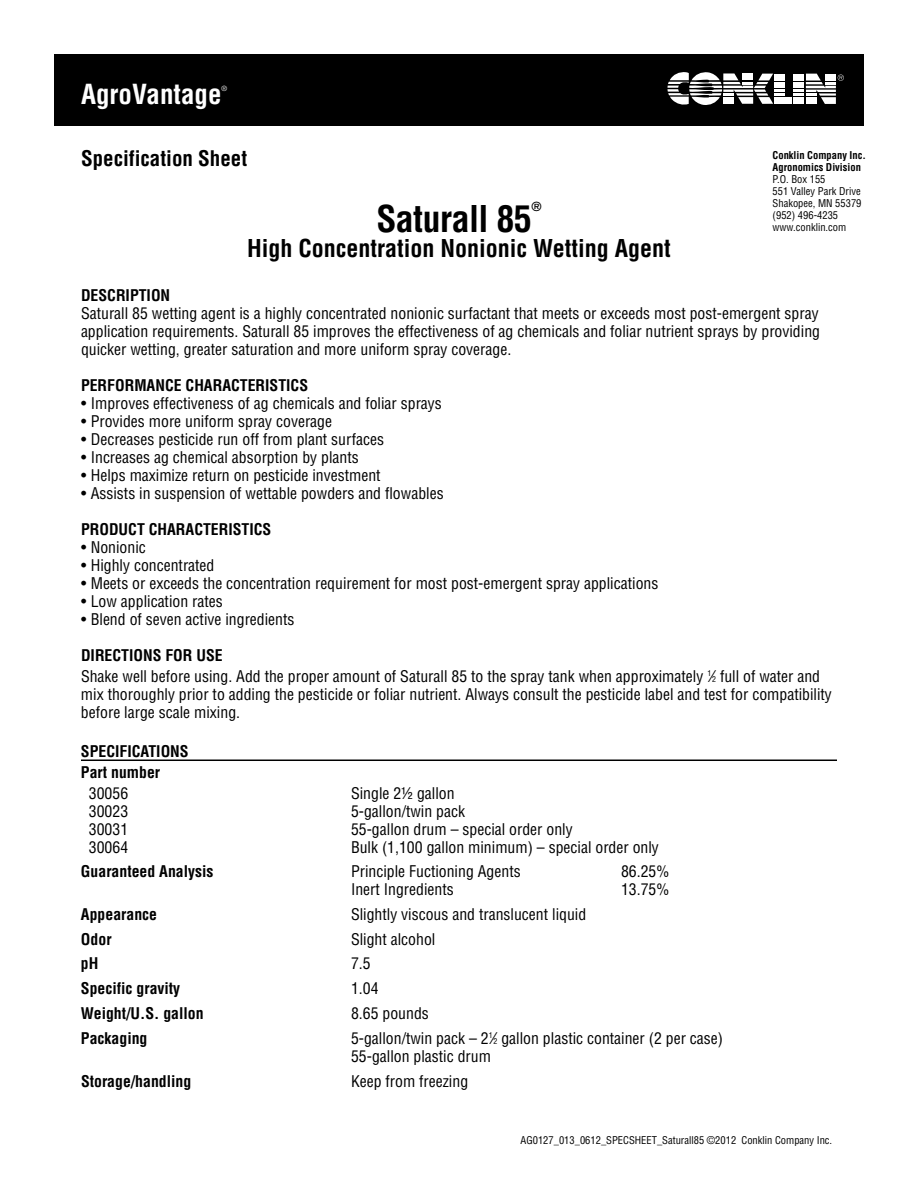
<style>
.page{position:relative;width:918px;height:1188px;background:#fff}
.page>*{position:absolute;margin:0;border:0;box-sizing:border-box;transform-origin:0 0}
.t1{font:700 condensed 36px "Helvetica";letter-spacing:-.015em;color:#000}
.t2{font:700 condensed 27px "Helvetica";color:#fff}
.t3{font:700 condensed 24px "Helvetica";color:#000}
.t4{font:700 condensed 21px "Helvetica";color:#000}
.t5{font:condensed 15.75px/18px "Helvetica";color:#000}
.t6{font:700 condensed 15.75px/21px "Helvetica";color:#000}
.t7{font:700 condensed 12.3px "Helvetica";color:#000}
.t8{font:condensed 10.5px/12px "Helvetica";color:#000}
.t9{font:700 condensed 10.5px/12px "Helvetica";color:#000}
.t10{font:condensed 7.05px "Helvetica";color:#fff}
.s1{font-weight:700}
.s2{font-size:7.8px}
</style>
<div class="page">
<div style="left:54px;top:54px;width:810px;height:72px;background:#000"></div>
<div style="left:774px;top:97px;width:18px;height:7px;background:#fff"></div>
<svg style="left:793px;top:74px;width:51px;height:30px"></svg>
<svg style="left:668px;top:72px;width:117px;height:33px"></svg>
<hr style="left:81px;top:760px;width:756px;height:1px;background:#000">
<h2 class="t2" style="left:81px;top:77px;width:142px">AgroVantage</h2>
<p class="t10" style="left:222px;top:84px;width:7px">®</p>
<h3 class="t4" style="left:81px;top:145px;width:168px">Specification Sheet</h3>
<h1 class="t1" style="left:376px;top:196px;width:157px">Saturall 85</h1>
<p class="t7" style="left:531px;top:199px;width:12px">®</p>
<h3 class="t3" style="left:247px;top:234px;width:425px">High Concentration Nonionic Wetting Agent</h3>
<p class="t9" style="left:773px;top:149px;width:95px">Conklin Company Inc.<br>Agronomics Division</p>
<p class="t8" style="left:773px;top:173px;width:90px">P.O. Box 155<br>551 Valley Park Drive<br>Shakopee, MN 55379 (952) 496-4235 www.conklin.com</p>
<p class="t6" style="left:81px;top:284px;width:89px">Description</p>
<p class="t5" style="left:81px;top:304px;width:741px;text-align:justify">Saturall 85 wetting agent is a highly concentrated nonionic surfactant that meets or exceeds most post-emergent spray application requirements. Saturall 85 improves the effectiveness of ag chemicals and foliar nutrient sprays by providing quicker wetting, greater saturation and more uniform spray coverage.</p>
<p class="t6" style="left:81px;top:374px;width:167px">PER FOR MANCE CHARACTERI</p>
<p class="t6" style="left:270px;top:374px;width:40px">STI CS</p>
<p class="t5" style="left:81px;top:394px;width:362px">• Improves effectiveness of ag chemicals and foliar sprays</p>
<p class="t5" style="left:81px;top:412px;width:253px">• Provides more uniform spray coverage</p>
<p class="t5" style="left:81px;top:430px;width:305px">• Decreases pesticide run off from plant surfaces</p>
<p class="t5" style="left:81px;top:448px;width:279px">• Increases ag chemical absorption by plants</p>
<p class="t5" style="left:81px;top:466px;width:301px">• Helps maximize return on pesticide investment</p>
<p class="t5" style="left:81px;top:484px;width:364px">• Assists in suspension of wettable powders and flowables</p>
<p class="t6" style="left:81px;top:518px;width:131px">PRO DUCT CHARACTERI</p>
<p class="t6" style="left:233px;top:518px;width:40px">STI CS</p>
<p class="t5" style="left:81px;top:538px;width:66px">• Nonionic</p>
<p class="t5" style="left:81px;top:556px;width:135px">• Highly concentrated</p>
<p class="t5" style="left:81px;top:574px;width:579px">• Meets or exceeds the concentration requirement for most post-emergent spray applications</p>
<p class="t5" style="left:81px;top:592px;width:143px">• Low application rates</p>
<p class="t5" style="left:81px;top:610px;width:215px">• Blend of seven active ingredients</p>
<p class="t5" style="left:81px;top:644px;width:741px;line-height:21px"><span class="s1">Directions For Use<br></span>Shake well before using. Add the proper amount of Saturall 85 to the spray tank when approximately <sup>1</sup>⁄<span class="s2">2</span> full of water and</p>
<p class="t5" style="left:81px;top:685px;width:752px">mix thoroughly prior to adding the pesticide or foliar nutrient. Always consult the pesticide label and test for compatibility before large scale mixing.</p>
<p class="t6" style="left:81px;top:740px;width:99px">Specifications<br>Part number</p>
<p class="t5" style="left:89px;top:784px;width:41px">30056</p>
<p class="t5" style="left:351px;top:784px;width:105px">Single 2½ gallon</p>
<p class="t5" style="left:89px;top:802px;width:41px">30023</p>
<p class="t5" style="left:351px;top:802px;width:116px">5-gallon/twin pack</p>
<p class="t5" style="left:89px;top:820px;width:41px">30031</p>
<p class="t5" style="left:351px;top:820px;width:223px">55-gallon drum – special order only</p>
<p class="t5" style="left:89px;top:838px;width:41px">30064</p>
<p class="t5" style="left:351px;top:838px;width:309px">Bulk (1,100 gallon minimum) – special order only</p>
<p class="t6" style="left:81px;top:861px;width:134px">Guaranteed Analysis</p>
<p class="t5" style="left:351px;top:862px;width:171px">Principle Fuctioning Agents</p>
<p class="t5" style="left:621px;top:862px;width:50px">86.25%</p>
<p class="t5" style="left:351px;top:880px;width:104px">Inert Ingredients</p>
<p class="t5" style="left:621px;top:880px;width:50px">13.75%</p>
<p class="t6" style="left:81px;top:904px;width:78px">Appearance</p>
<p class="t5" style="left:351px;top:905px;width:237px">Slightly viscous and translucent liquid</p>
<p class="t6" style="left:81px;top:928px;width:32px">Odor</p>
<p class="t5" style="left:351px;top:930px;width:86px">Slight alcohol</p>
<p class="t6" style="left:81px;top:953px;width:19px">pH</p>
<p class="t5" style="left:351px;top:955px;width:21px">7.5</p>
<p class="t6" style="left:81px;top:978px;width:101px">Specific gravity</p>
<p class="t5" style="left:351px;top:979px;width:29px">1.04</p>
<p class="t6" style="left:81px;top:1003px;width:124px">Weight/U.S. gallon</p>
<p class="t5" style="left:351px;top:1004px;width:79px">8.65 pounds</p>
<p class="t6" style="left:81px;top:1027px;width:68px">Packaging</p>
<p class="t5" style="left:351px;top:1029px;width:374px">5-gallon/twin pack – 2<sup>1</sup>⁄<span class="s2">2</span> gallon plastic container (2 per case)<br>55-gallon plastic drum</p>
<p class="t6" style="left:81px;top:1070px;width:112px">Storage/handling</p>
<p class="t5" style="left:351px;top:1072px;width:119px">Keep from freezing</p>
<p class="t8" style="left:521px;top:1134px;width:313px">AG0127_013_0612_SPECSHEET_Saturall85 ©2012 Conklin Company Inc.</p>
</div>
